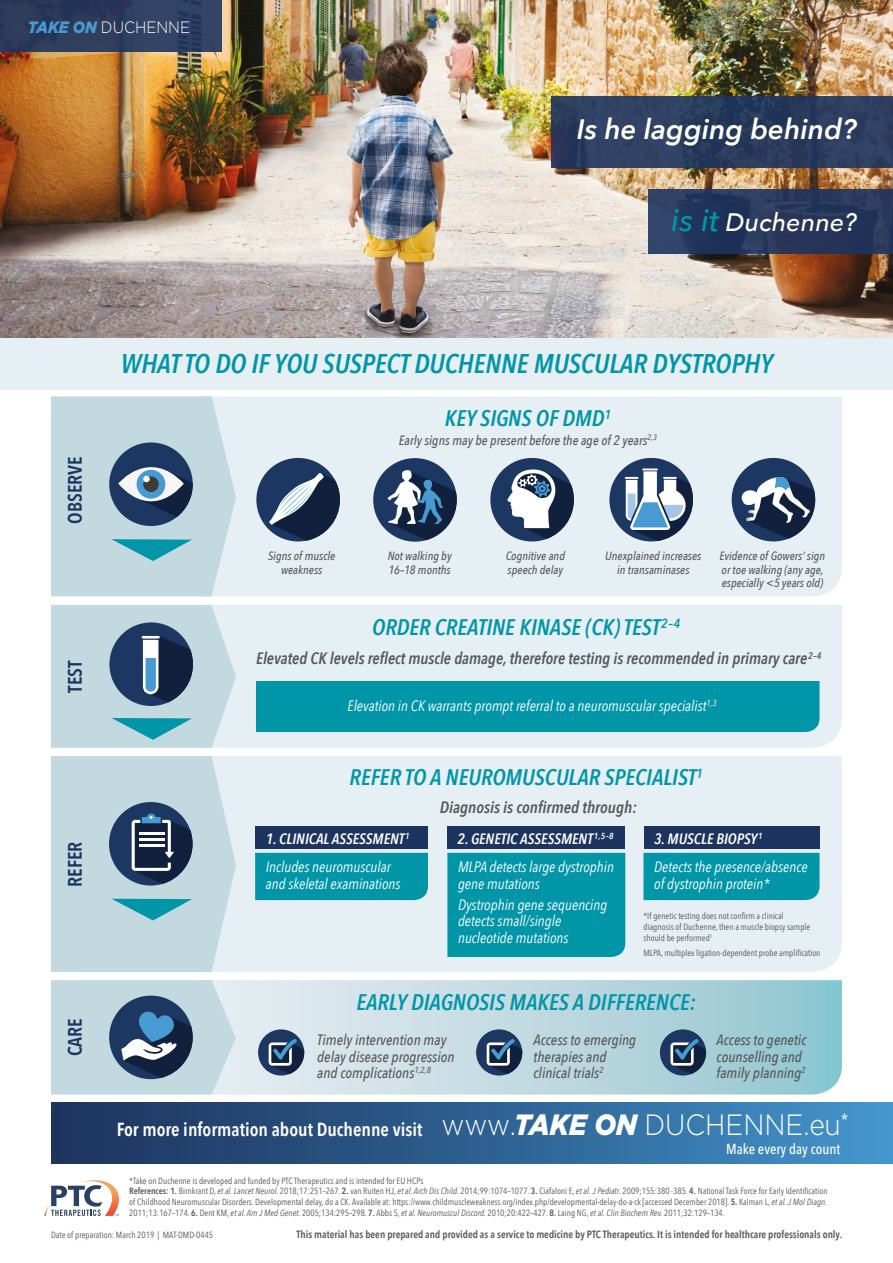
<style>
.page{position:relative;width:893px;height:1263px;background:#fff}
.page>*{position:absolute;margin:0;border:0;box-sizing:border-box;transform-origin:0 0}
.t1{font:300 29.4px "Gotham";color:#fff;scale:.91 1}
.t2{font:italic 600 28.05px "Avenir Next";color:#fff}
.t3{font:italic 600 27px "Avenir Next Condensed";color:#0096a8}
.t4{font:italic 500 25.2px "Avenir Next";color:#fff}
.t5{font:italic 600 22.5px "Avenir Next Condensed";color:#0096a8}
.t6{font:600 19.5px "Avenir Next Condensed";color:#1d345f}
.t7{font:600 18.9px "Avenir Next Condensed";color:#fff}
.t8{font:18px "Avenir Next Condensed";color:#fff}
.t9{font:italic 600 16.5px "Avenir Next Condensed";color:#575756}
.t10{font:300 16.5px "Gotham";color:#fff;scale:.91 1}
.t11{font:italic 15px/16.5px "Avenir Next Condensed";color:#fff}
.t12{font:italic 500 15px/16.5px "Avenir Next Condensed";color:#575756}
.t13{font:italic 600 15px "Avenir Next Condensed";color:#fff}
.t14{font:500 14.55px "Avenir Next Condensed";color:#fff}
.t15{font:italic 500 13.5px "Avenir Next Condensed";color:#575756}
.t16{font:italic 500 12px/13.5px "Avenir Next Condensed";color:#575756}
.t17{font:600 10.5px "Avenir Next Condensed";color:#575756}
.t18{font:9px/10.8px "Avenir Next Condensed";color:#575756}
.s1{font-weight:900;font-style:italic;color:#479ad2}
.s2{font-size:31.2px;color:#0096a8}
.s3{font-weight:900;font-style:italic}
.s4{font-weight:600}
.s5{font-style:italic}
</style>
<div class="page">
<img style="left:0;top:0;width:893px;height:338px">
<div style="left:0;top:338px;width:893px;height:51px;background:#e6eff3"></div>
<div style="left:648px;top:189px;width:245px;height:64px;background:linear-gradient(to right,#283c62,#263457)"></div>
<div style="left:551px;top:96px;width:342px;height:71px;background:linear-gradient(to right,#2d3e60,#2b3b5d)"></div>
<div style="left:0;top:0;width:222px;height:52px;background:linear-gradient(to right,#2a3756,#304365)"></div>
<svg style="left:236px;top:980px;width:606px;height:114px;background:#bcd8e0"></svg>
<div style="left:236px;top:605px;width:606px;height:143px;background:#e6eff3"></div>
<div style="left:236px;top:756px;width:606px;height:216px;background:#e6eff3"></div>
<div style="left:236px;top:396px;width:606px;height:200px;background:#e6eff3"></div>
<svg style="left:51px;top:396px;width:185px;height:200px;background:#afc7d1"></svg>
<div style="left:137px;top:470px;width:28px;height:29px;background:#479ad2;border-radius:50%"></div>
<div style="left:143px;top:476px;width:16px;height:16px;background:#3c3c3b;border-radius:50%"></div>
<div style="left:143px;top:476px;width:7px;height:6px;background:#fff;border-radius:50%"></div>
<svg style="left:51px;top:756px;width:185px;height:216px;background:#adc4cf"></svg>
<svg style="left:51px;top:980px;width:185px;height:114px;background:#a0b7c5"></svg>
<div style="left:258px;top:1029px;width:46px;height:46px;background:#1c3761;border-radius:50%"></div>
<svg style="left:269px;top:1039px;width:35px;height:35px"></svg>
<div style="left:476px;top:1029px;width:46px;height:46px;background:#1c3761;border-radius:50%"></div>
<svg style="left:487px;top:1039px;width:35px;height:35px"></svg>
<div style="left:660px;top:1029px;width:46px;height:46px;background:#1c3761;border-radius:50%"></div>
<svg style="left:670px;top:1039px;width:36px;height:35px"></svg>
<div style="left:256px;top:458px;width:84px;height:83px;background:#1c3761;border-radius:50%"></div>
<svg style="left:269px;top:473px;width:71px;height:68px"></svg>
<div style="left:373px;top:458px;width:84px;height:84px;background:#1c3761;border-radius:50%"></div>
<svg style="left:387px;top:470px;width:70px;height:70px"></svg>
<div style="left:490px;top:458px;width:84px;height:83px;background:#1c3761;border-radius:50%"></div>
<svg style="left:507px;top:469px;width:67px;height:70px"></svg>
<div style="left:609px;top:458px;width:84px;height:83px;background:#1c3761;border-radius:50%"></div>
<svg style="left:625px;top:468px;width:68px;height:73px"></svg>
<div style="left:256px;top:681px;width:563px;height:51px;background:#0096a8"></div>
<div style="left:643px;top:853px;width:176px;height:47px;background:#0096a8"></div>
<div style="left:644px;top:826px;width:175px;height:23px;background:#1d345f"></div>
<div style="left:447px;top:853px;width:178px;height:104px;background:#0096a8"></div>
<div style="left:447px;top:826px;width:178px;height:23px;background:#1d345f"></div>
<div style="left:255px;top:853px;width:173px;height:47px;background:#0096a8"></div>
<div style="left:256px;top:826px;width:172px;height:23px;background:#1d345f"></div>
<svg style="left:51px;top:605px;width:185px;height:143px;background:#a0bac7"></svg>
<div style="left:732px;top:458px;width:83px;height:83px;background:#1c3761;border-radius:50%"></div>
<svg style="left:741px;top:476px;width:74px;height:63px"></svg>
<div style="left:51px;top:1102px;width:842px;height:61px;background:linear-gradient(to right,#1c2f5a,#4293ca)"></div>
<svg style="left:44px;top:1180px;width:75px;height:36px"></svg>
<h3 class="t10" style="left:28px;top:16px;width:180px"><span class="s1">TAKE ON</span> DUCHENNE</h3>
<h2 class="t2" style="left:577px;top:105px;width:281px">Is he lagging behind?</h2>
<h3 class="t4" style="left:671px;top:201px;width:187px"><span class="s2">is it</span> Duchenne?</h3>
<h3 class="t3" style="left:121px;top:347px;width:653px">WHAT TO DO IF YOU SUSPECT DUCHENNE MUSCULAR DYSTROPHY</h3>
<h3 class="t5" style="left:445px;top:405px;width:168px">KEY SIGNS OF DMD<sup>1</sup></h3>
<h3 class="t6" style="left:58px;top:523px;width:69px;rotate:-90deg">OBSERVE</h3>
<h3 class="t6" style="left:58px;top:693px;width:34px;rotate:-90deg">TEST</h3>
<h3 class="t6" style="left:58px;top:887px;width:47px;rotate:-90deg">REFER</h3>
<h3 class="t6" style="left:58px;top:1056px;width:39px;rotate:-90deg">CARE</h3>
<h3 class="t15" style="left:399px;top:432px;width:259px">Early signs may be present before the age of 2 years<sup>2,3</sup></h3>
<h3 class="t16" style="left:268px;top:549px;width:69px;text-align:center">Signs of muscle weakness</h3>
<h3 class="t16" style="left:506px;top:549px;width:61px">Cognitive and speech delay</h3>
<h3 class="t16" style="left:605px;top:549px;width:98px;text-align:center">Unexplained increases in transaminases</h3>
<h3 class="t16" style="left:388px;top:549px;width:66px">Not walking by<br>16–18 months</h3>
<h3 class="t5" style="left:372px;top:613px;width:309px">ORDER CREATINE KINASE (CK) TEST<sup>2–4</sup></h3>
<h3 class="t16" style="left:720px;top:549px;width:107px">Evidence of Gowers’ sign or toe walking (any age, especially &lt;5 years old)</h3>
<h3 class="t9" style="left:256px;top:648px;width:567px">Elevated CK levels reflect muscle damage, therefore testing is recommended in primary care<sup>2–4</sup></h3>
<h3 class="t11" style="left:348px;top:698px;width:370px">Elevation in CK warrants prompt referral to a neuromuscular specialist<sup>1,3</sup></h3>
<h3 class="t5" style="left:350px;top:764px;width:355px">REFER TO A NEUROMUSCULAR SPECIALIST<sup>1</sup></h3>
<h3 class="t13" style="left:266px;top:829px;width:145px">1. CLINICAL ASSESSMENT<sup>1</sup></h3>
<h3 class="t11" style="left:266px;top:859px;width:136px">Includes neuromuscular and skeletal examinations</h3>
<h3 class="t9" style="left:440px;top:797px;width:199px">Diagnosis is confirmed through:</h3>
<h3 class="t13" style="left:458px;top:829px;width:157px">2. GENETIC ASSESSMENT<sup>1,5–8</sup></h3>
<h3 class="t13" style="left:654px;top:829px;width:110px">3. MUSCLE BIOPSY<sup>1</sup></h3>
<h3 class="t11" style="left:458px;top:859px;width:158px">MLPA detects large dystrophin gene mutations</h3>
<h3 class="t11" style="left:458px;top:896px;width:151px">Dystrophin gene sequencing detects small/single nucleotide mutations</h3>
<h3 class="t11" style="left:654px;top:859px;width:155px">Detects the presence/absence of dystrophin protein*</h3>
<p class="t18" style="left:643px;top:910px;width:168px">*If genetic testing does not confirm a clinical diagnosis of Duchenne, then a muscle biopsy sample should be performed<sup>1</sup></p>
<p class="t18" style="left:643px;top:947px;width:179px">MLPA, multiplex ligation-dependent probe amplification</p>
<h3 class="t5" style="left:356px;top:989px;width:341px">EARLY DIAGNOSIS MAKES A DIFFERENCE:</h3>
<h3 class="t12" style="left:317px;top:1031px;width:139px">Timely intervention may delay disease progression and complications<sup>1,2,8</sup></h3>
<h3 class="t12" style="left:533px;top:1031px;width:104px">Access to emerging therapies and clinical trials<sup>2</sup></h3>
<h3 class="t12" style="left:717px;top:1031px;width:91px">Access to genetic counselling and family planning<sup>2</sup></h3>
<h3 class="t7" style="left:117px;top:1112px;width:307px">For more information about Duchenne visit</h3>
<h3 class="t8" style="left:841px;top:1105px;width:9px">*</h3>
<h1 class="t1" style="left:442px;top:1106px;width:440px">www.<span class="s3">TAKE ON</span> DUCHENNE.eu</h1>
<h3 class="t14" style="left:726px;top:1140px;width:116px">Make every day count</h3>
<p class="t18" style="left:129px;top:1174px;width:700px">*Take on Duchenne is developed and funded by PTC Therapeutics and is intended for EU HCPs<br><span class="s4">References: 1.</span> Birnkrant D, <span class="s5">et al. Lancet Neurol.</span> 2018;17:251–267. <span class="s4">2.</span> van Ruiten HJ, <span class="s5">et al. Arch Dis Child.</span> 2014;99:1074–1077. <span class="s4">3.</span> Ciafaloni E, <span class="s5">et al. J Pediatr.</span> 2009;155:380 -385. <span class="s4">4.</span> National Task Force for Early Identification of Childhood Neuromuscular Disorders. Developmental delay, do a CK. Available at: https://www.childmuscleweakness.org/index.php/developmental-delay-do-a-ck [accessed December 2018]. <span class="s4">5.</span> Kalman L, <span class="s5">et al. J Mol Diagn.<br></span>2011;13:167–174. <span class="s4">6.</span> Dent KM, <span class="s5">et al. Am J Med Genet.</span> 2005;134:295–298. <span class="s4">7.</span> Abbs S, <span class="s5">et al. Neuromuscul Discord.</span> 2010;20:422–427. <span class="s4">8.</span> Laing NG, <span class="s5">et al. Clin Biochem Rev.</span> 2011;32:129–134.</p>
<p class="t18" style="left:51px;top:1229px;width:164px">Date of preparation: March 2019 | MAT-DMD-0445</p>
<p class="t17" style="left:297px;top:1226px;width:547px">This material has been prepared and provided as a service to medicine by PTC Therapeutics. It is intended for healthcare professionals only.</p>
</div>
